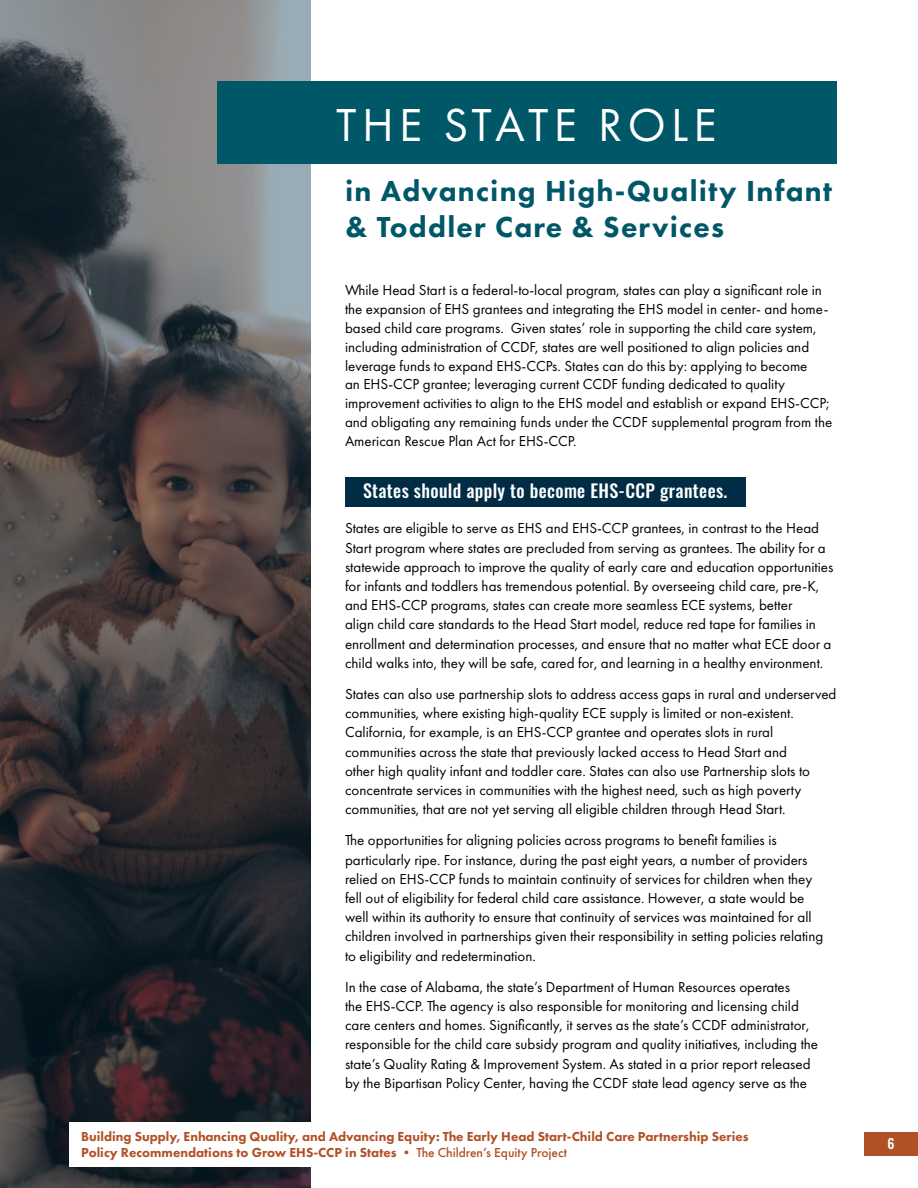
<style>
.page{position:relative;width:918px;height:1188px;background:#fff}
.page>*{position:absolute;margin:0;border:0;box-sizing:border-box;transform-origin:0 0}
.t1{font:48px "Futura PT";letter-spacing:.11em;color:#fff}
.t2{font:800 30px/36px "Futura PT";letter-spacing:.04em;color:#005767}
.t3{font:500 18px "Oswald";letter-spacing:.02em;color:#fff}
.t4{font:15px/19.2px "Futura PT";color:#000}
.t5{font:800 13.5px/16.2px "Futura PT";color:#b15025}
.t6{font:500 13.5px "Oswald";color:#fff}
.s1{font-weight:500}
</style>
<div class="page">
<svg style="left:0;top:0;width:310px;height:1188px;background:#424144"></svg>
<div style="left:864px;top:1132px;width:54px;height:24px;background:#b15025"></div>
<div style="left:69px;top:1122px;width:717px;height:44px;background:#fff"></div>
<div style="left:218px;top:81px;width:619px;height:83px;background:#005767"></div>
<div style="left:345px;top:477px;width:401px;height:30px;background:#002c45"></div>
<h1 class="t1" style="left:336px;top:96px;width:382px">THE STATE ROLE</h1>
<h2 class="t2" style="left:345px;top:173px;width:488px">in Advancing High-Quality Infant &amp; Toddler Care &amp; Services</h2>
<p class="t4" style="left:345px;top:280px;width:489px">While Head Start is a federal-to-local program, states can play a significant role in the expansion of EHS grantees and integrating the EHS model in center- and home&shy;based child care programs. Given states’ role in supporting the child care system, including administration of CCDF, states are well positioned to align policies and leverage funds to expand EHS-CCPs. States can do this by: applying to become<br>an EHS-CCP grantee; leveraging current CCDF funding dedicated to quality improvement activities to align to the EHS model and establish or expand EHS-CCP; and obligating any remaining funds under the CCDF supplemental program from the American Rescue Plan Act for EHS-CCP.</p>
<p class="t3" style="left:363px;top:482px;width:366px">States should apply to become EHS-CCP grantees.</p>
<p class="t4" style="left:345px;top:519px;width:490px">States are eligible to serve as EHS and EHS-CCP grantees, in contrast to the Head Start program where states are precluded from serving as grantees. The ability for a statewide approach to improve the quality of early care and education opportunities for infants and toddlers has tremendous potential. By overseeing child care, pre-K, and EHS-CCP programs, states can create more seamless ECE systems, better<br>align child care standards to the Head Start model, reduce red tape for families in enrollment and determination processes, and ensure that no matter what ECE door a child walks into, they will be safe, cared for, and learning in a healthy environment.</p>
<p class="t4" style="left:345px;top:684px;width:493px">States can also use partnership slots to address access gaps in rural and underserved communities, where existing high-quality ECE supply is limited or non-existent.<br>California, for example, is an EHS-CCP grantee and operates slots in rural communities across the state that previously lacked access to Head Start and<br>other high quality infant and toddler care. States can also use Partnership slots to concentrate services in communities with the highest need, such as high poverty communities, that are not yet serving all eligible children through Head Start.</p>
<p class="t4" style="left:345px;top:831px;width:480px">The opportunities for aligning policies across programs to benefit families is particularly ripe. For instance, during the past eight years, a number of providers relied on EHS-CCP funds to maintain continuity of services for children when they fell out of eligibility for federal child care assistance. However, a state would be well within its authority to ensure that continuity of services was maintained for all children involved in partnerships given their responsibility in setting policies relating to eligibility and redetermination.</p>
<p class="t4" style="left:345px;top:977px;width:475px">In the case of Alabama, the state’s Department of Human Resources operates<br>the EHS-CCP. The agency is also responsible for monitoring and licensing child care centers and homes. Significantly, it serves as the state’s CCDF administrator, responsible for the child care subsidy program and quality initiatives, including the state’s Quality Rating &amp; Improvement System. As stated in a prior report released by the Bipartisan Policy Center, having the CCDF state lead agency serve as the</p>
<p class="t5" style="left:81px;top:1128px;width:669px">Building Supply, Enhancing Quality, and Advancing Equity: The Early Head Start-Child Care Partnership Series<br>Policy Recommendations to Grow EHS-CCP in States • <span class="s1">The Children’s Equity Project</span></p>
<p class="t6" style="left:888px;top:1136px;width:9px">6</p>
</div>
